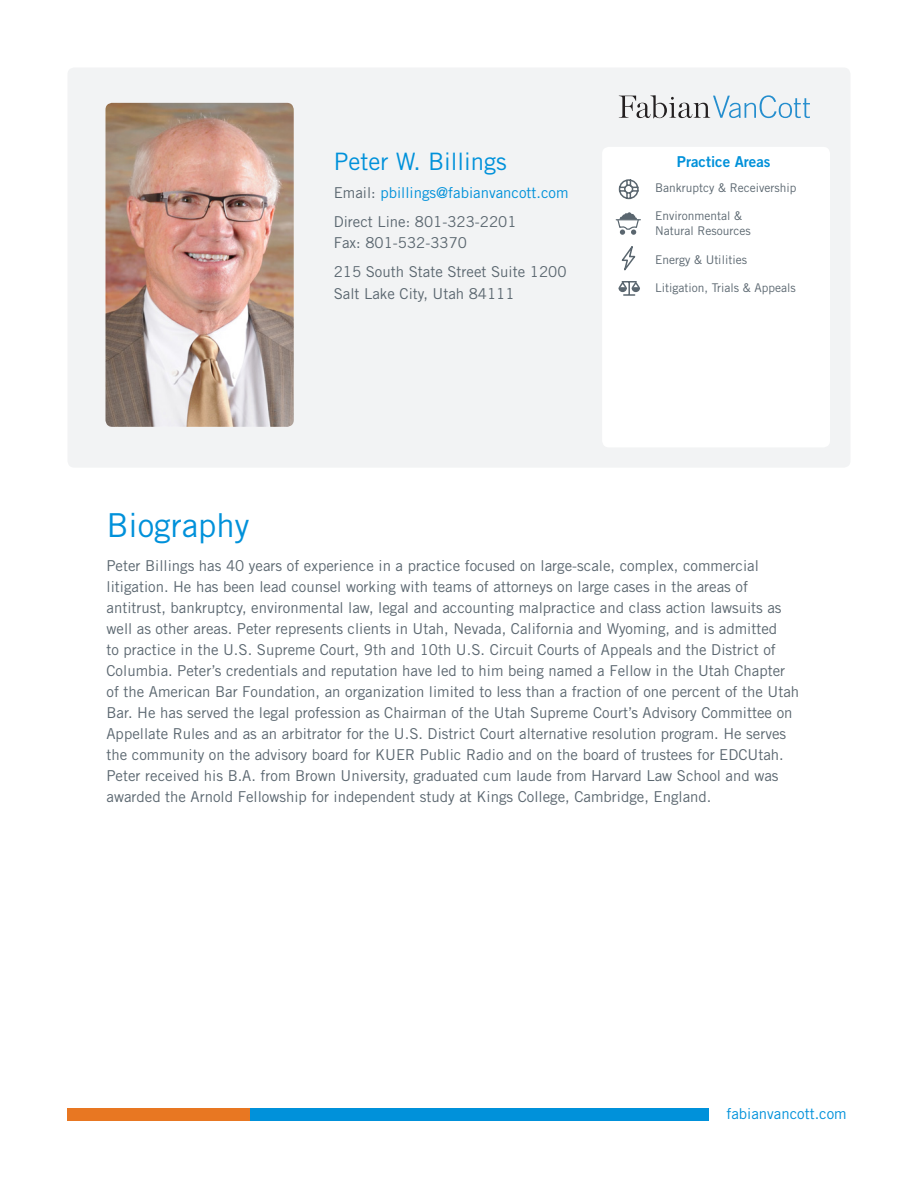
<style>
.page{position:relative;width:918px;height:1188px;background:#fff}
.page>*{position:absolute;margin:0;border:0;box-sizing:border-box;transform-origin:0 0}
.Blue_Header{font:33px "Trade Gothic LT Std";color:#0091da}
.t1{font:24px "Trade Gothic LT Std";color:#0091da}
.body{font:15px/21px "Trade Gothic LT Std";color:#5b6770}
.t2{font:15px "Trade Gothic LT Std";color:#0091da}
.t3{font:15px "Trade Gothic LT Std Bd 2";color:#0091da}
.t4{font:12px/15px "Trade Gothic LT Std";color:#5b6770}
.s1{color:#5b6770}
</style>
<div class="page">
<div style="left:68px;top:68px;width:782px;height:400px;background:#f2f3f4;border-radius:7px"></div>
<div style="left:602px;top:147px;width:228px;height:300px;background:#fff;border-radius:7px"></div>
<img style="left:105px;top:103px;width:189px;height:324px">
<svg style="left:619px;top:95px;width:191px;height:24px"></svg>
<div style="left:128px;top:1108px;width:580px;height:12px;background:#0091da"></div>
<div style="left:68px;top:1108px;width:182px;height:12px;background:#e87722"></div>
<svg style="left:616px;top:212px;width:24px;height:23px"></svg>
<svg style="left:618px;top:246px;width:22px;height:50px"></svg>
<svg style="left:618px;top:179px;width:21px;height:21px"></svg>
<p class="t1" style="left:334px;top:147px;width:175px">Peter W. Billings</p>
<p class="t2" style="left:334px;top:184px;width:236px"><span class="s1">Email:</span> pbillings@fabianvancott.com</p>
<p class="body" style="left:334px;top:211px;width:184px">Direct Line: 801-323-2201</p>
<p class="body" style="left:334px;top:232px;width:135px">Fax: 801-532-3370</p>
<p class="body" style="left:334px;top:261px;width:234px">215 South State Street Suite 1200</p>
<p class="body" style="left:334px;top:283px;width:182px">Salt Lake City, Utah 84111</p>
<p class="t3" style="left:677px;top:153px;width:95px">Practice Areas</p>
<p class="t4" style="left:655px;top:180px;width:143px">Bankruptcy &amp; Receivership</p>
<p class="t4" style="left:655px;top:208px;width:97px">Environmental &amp;<br>Natural Resources</p>
<p class="t4" style="left:655px;top:252px;width:93px">Energy &amp; Utilities</p>
<p class="t4" style="left:655px;top:280px;width:142px">Litigation, Trials &amp; Appeals</p>
<p class="Blue_Header" style="left:106px;top:505px;width:145px">Biography</p>
<p class="body" style="left:106px;top:555px;width:694px">Peter Billings has 40 years of experience in a practice focused on large-scale, complex, commercial litigation. He has been lead counsel working with teams of attorneys on large cases in the areas of antitrust, bankruptcy, environmental law, legal and accounting malpractice and class action lawsuits as well as other areas. Peter represents clients in Utah, Nevada, California and Wyoming, and is admitted<br>to practice in the U.S. Supreme Court, 9th and 10th U.S. Circuit Courts of Appeals and the District of Columbia. Peter’s credentials and reputation have led to him being named a Fellow in the Utah Chapter of the American Bar Foundation, an organization limited to less than a fraction of one percent of the Utah Bar. He has served the legal profession as Chairman of the Utah Supreme Court’s Advisory Committee on Appellate Rules and as an arbitrator for the U.S. District Court alternative resolution program. He serves the community on the advisory board for KUER Public Radio and on the board of trustees for EDCUtah.<br>Peter received his B.A. from Brown University, graduated cum laude from Harvard Law School and was awarded the Arnold Fellowship for independent study at Kings College, Cambridge, England.</p>
<p class="t2" style="left:726px;top:1104px;width:122px">fabianvancott.com</p>
</div>
